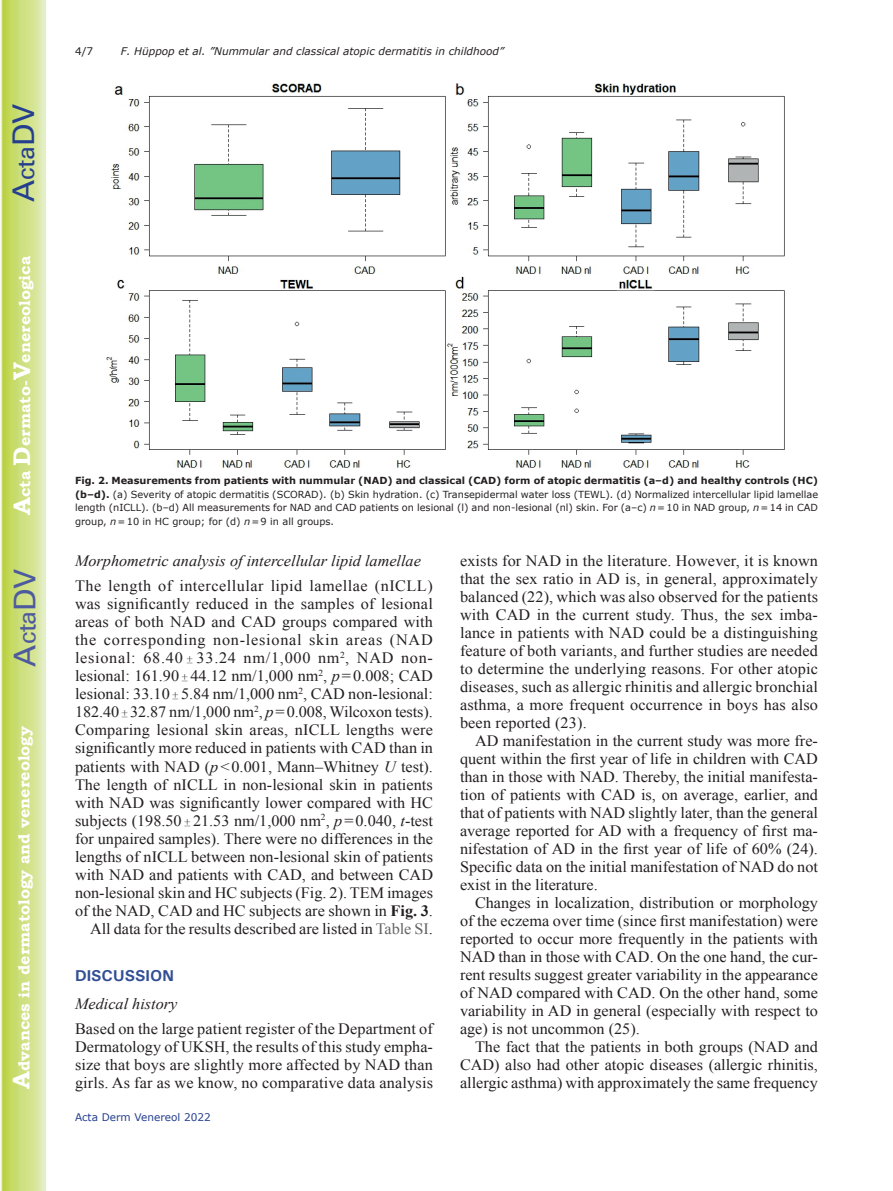
<style>
.page{position:relative;width:893px;height:1191px;background:#fff}
.page>*{position:absolute;margin:0;border:0;box-sizing:border-box;transform-origin:0 0}
.t1{font:30px "Univers";color:#4d5a9e}
.t2{font:30px "Univers";color:#253f8e}
.t3{font:15.75px/18px "Times New Roman";color:#231f20;text-align:justify}
.t4{font:italic 15.75px "Times New Roman";color:#231f20}
.t5{font:700 15.75px "Bookman Old Style";color:#fff}
.t6{font:700 15.75px "Univers";color:#324f95}
.t7{font:italic 10.5px "Verdana";color:#231f20}
.t8{font:10.5px "Verdana";color:#253f8e}
.t9{font:10.5px "Verdana";color:#231f20}
.t10{font:9.75px/13.5px "Verdana";color:#231f20;text-align:justify}
.s1{font-size:24px}
.s2{font-weight:700}
.s3{font-style:italic}
.s4{font-family:"Perpetua";font-size:10.5px}
.s5{color:#636366}
</style>
<div class="page">
<svg style="left:1px;top:0;width:45px;height:1191px;background:#cfe084"></svg>
<img style="left:106px;top:83px;width:679px;height:385px">
<h1 class="t2" style="left:6px;top:202px;width:100px;rotate:-90deg">A<span class="s1">cta</span>DV</h1>
<p class="t5" style="left:15px;top:515px;width:260px;rotate:-90deg"><span class="s1">A</span>cta <span class="s1">D</span>ermato-<span class="s1">V</span>enereologica</p>
<h1 class="t1" style="left:7px;top:666px;width:100px;rotate:-90deg">A<span class="s1">cta</span>DV</h1>
<p class="t5" style="left:15px;top:1088px;width:364px;rotate:-90deg"><span class="s1">A</span>dvances in dermatology and venereology</p>
<p class="t9" style="left:75px;top:44px;width:20px">4/7</p>
<p class="t7" style="left:121px;top:44px;width:385px">F. Hüppop et al. ”Nummular and classical atopic dermatitis in childhood”</p>
<p class="t10" style="left:75px;top:474px;width:745px"><span class="s2">Fig. 2. Measurements from patients with nummular (NAD) and classical (CAD) form of atopic dermatitis (a–d) and healthy controls (HC) (b–d).</span> (a) Severity of atopic dermatitis (SCORAD). (b) Skin hydration. (c) Transepidermal water loss (TEWL). (d) Normalized intercellular lipid lamellae length (nICLL). (b–d) All measurements for NAD and CAD patients on lesional (l) and non-lesional (nl) skin. For (a–c) <span class="s3">n</span>=10 in NAD group, <span class="s3">n</span>=14 in CAD group, <span class="s3">n</span>=10 in HC group; for (d) <span class="s3">n</span>=9 in all groups.</p>
<p class="t4" style="left:75px;top:550px;width:347px">Morphometric analysis of intercellular lipid lamellae</p>
<p class="t3" style="left:75px;top:577px;width:360px;text-align:right">The length of intercellular lipid lamellae (nICLL) was significantly reduced in the samples of lesional areas of both NAD and CAD groups compared with the corresponding non-lesional skin areas (NAD lesional: 68.40 <span class="s4">±</span> 33.24 nm/1,000 nm<sup>2</sup>, NAD non&shy;lesional: 161.90 <span class="s4">±</span> 44.12 nm/1,000 nm<sup>2</sup>, <span class="s3">p</span>=0.008; CAD lesional: 33.10 <span class="s4">±</span> 5.84 nm/1,000 nm<sup>2</sup>, CAD non-lesional:<br>182.40 <span class="s4">±</span> 32.87 nm/1,000 nm<sup>2</sup>, <span class="s3">p</span>=0.008, Wilcoxon tests).<br>Comparing lesional skin areas, nICLL lengths were significantly more reduced in patients with CAD than in patients with NAD (<span class="s3">p</span>&lt;0.001, Mann–Whitney <span class="s3">U</span> test).<br>The length of nICLL in non-lesional skin in patients with NAD was significantly lower compared with HC subjects (198.50 <span class="s4">±</span> 21.53 nm/1,000 nm<sup>2</sup>, <span class="s3">p</span>=0.040, <span class="s3">t</span>-test for unpaired samples). There were no differences in the lengths of nICLL between non-lesional skin of patients with NAD and patients with CAD, and between CAD non-lesional skin and HC subjects (Fig. 2). TEM images of the NAD, CAD and HC subjects are shown in <span class="s2">Fig. 3</span>.<br>All data for the results described are listed in <span class="s5">Table SI</span>.</p>
<p class="t6" style="left:75px;top:965px;width:100px">DISCUSSION</p>
<p class="t4" style="left:75px;top:992px;width:104px">Medical history</p>
<p class="t3" style="left:75px;top:1020px;width:360px">Based on the large patient register of the Department of Dermatology of UKSH, the results of this study empha&shy;size that boys are slightly more affected by NAD than girls. As far as we know, no comparative data analysis</p>
<p class="t8" style="left:75px;top:1110px;width:137px">Acta Derm Venereol 2022</p>
<p class="t3" style="left:460px;top:551px;width:360px">exists for NAD in the literature. However, it is known that the sex ratio in AD is, in general, approximately balanced (22), which was also observed for the patients with CAD in the current study. Thus, the sex imba&shy;lance in patients with NAD could be a distinguishing feature of both variants, and further studies are needed to determine the underlying reasons. For other atopic diseases, such as allergic rhinitis and allergic bronchial asthma, a more frequent occurrence in boys has also been reported (23).</p>
<p class="t3" style="left:460px;top:731px;width:360px;text-indent:15px">AD manifestation in the current study was more fre&shy;quent within the first year of life in children with CAD than in those with NAD. Thereby, the initial manifesta&shy;tion of patients with CAD is, on average, earlier, and that of patients with NAD slightly later, than the general average reported for AD with a frequency of first ma&shy;nifestation of AD in the first year of life of 60% (24).<br>Specific data on the initial manifestation of NAD do not exist in the literature.</p>
<p class="t3" style="left:460px;top:893px;width:360px;text-indent:15px">Changes in localization, distribution or morphology of the eczema over time (since first manifestation) were reported to occur more frequently in the patients with NAD than in those with CAD. On the one hand, the cur&shy;rent results suggest greater variability in the appearance of NAD compared with CAD. On the other hand, some variability in AD in general (especially with respect to age) is not uncommon (25).</p>
<p class="t3" style="left:460px;top:1037px;width:359px;text-indent:15px">The fact that the patients in both groups (NAD and CAD) also had other atopic diseases (allergic rhinitis, allergic asthma) with approximately the same frequency</p>
</div>
